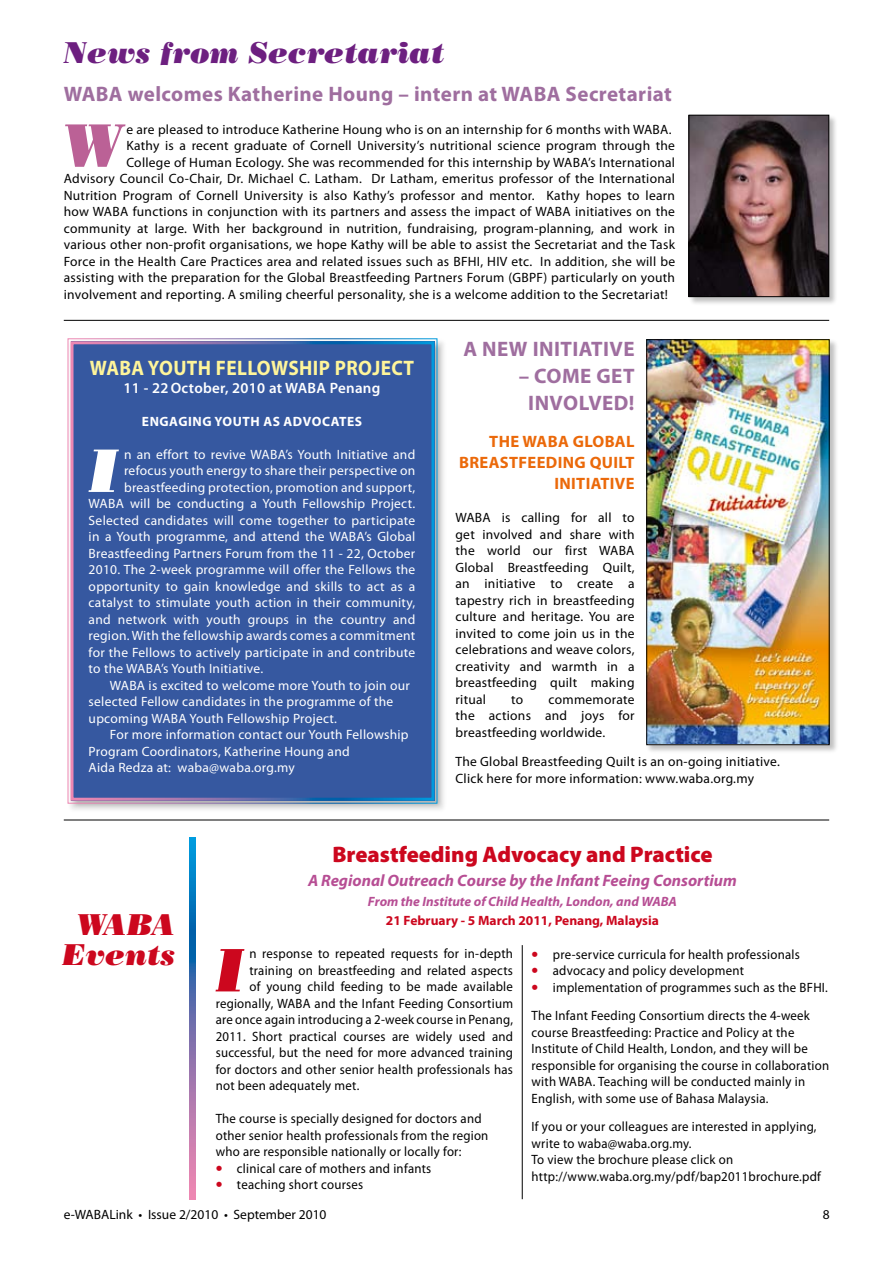
<style>
.page{position:relative;width:893px;height:1263px;background:#fff}
.page>*{position:absolute;margin:0;border:0;box-sizing:border-box;transform-origin:0 0}
.t1{font:italic 61.05px "Bodoni Poster";color:#bb6196}
.t2{font:italic 61.05px "Bodoni Poster";color:#fff}
.t3{font:italic 30px "Bodoni Poster";color:#6d1f80}
.t4{font:italic 30px "Bodoni Poster";color:#cc071e}
.t5{font:900 22.5px "Myriad Pro";color:#cc071e}
.t6{font:700 21px/27px "Myriad Pro";letter-spacing:.02em;color:#9f6e9f;text-align:center}
.t7{font:700 21px "Myriad Pro";letter-spacing:.02em;color:#fff59a;scale:.92 1}
.t8{font:italic 700 16.5px "Myriad Pro";color:#b74e94}
.t9{font:700 16.5px/21px "Myriad Pro";letter-spacing:.02em;color:#eb690a;text-align:right}
.t10{font:600 15px "Myriad Pro";letter-spacing:.02em;color:#fff}
.t11{font:13.5px/16.5px "Myriad Pro";letter-spacing:.02em;color:#000;text-align:justify}
.t12{font:13.5px/16.5px "Myriad Pro";letter-spacing:.02em;color:#000;scale:.95 1}
.t13{font:13.5px "Myriad Pro";letter-spacing:.02em;color:#fff}
.t14{font:italic 700 13.5px "Myriad Pro";color:#b74e94}
.t15{font:700 13.5px "Myriad Pro";color:#cc071e}
.t16{font:13.5px "Myriad Pro";color:#000}
.t17{font:700 13.5px "Myriad Pro";color:#fff}
.s1{font-size:61.05px}
.s2{font-family:"Bodoni Poster";font-style:italic;color:#cc071e}
</style>
<div class="page">
<hr style="left:64px;top:320px;width:765px;height:1px;background:#000">
<div style="left:687px;top:113px;width:152px;height:194px;background:#000;opacity:.25"></div>
<img style="left:690px;top:117px;width:137px;height:178px">
<div style="left:688px;top:115px;width:141px;height:182px;border:1px solid #000"></div>
<div style="left:66px;top:337px;width:381px;height:476px;background:#000;opacity:.3"></div>
<div style="left:67px;top:338px;width:371px;height:466px;background:#3658a0"></div>
<div style="left:645px;top:338px;width:194px;height:417px;background:#000;opacity:.25"></div>
<img style="left:648px;top:341px;width:180px;height:402px">
<div style="left:646px;top:339px;width:184px;height:406px;border:1px solid #000"></div>
<hr style="left:64px;top:820px;width:765px;height:1px;background:#000">
<svg style="left:189px;top:838px;width:7px;height:361px"></svg>
<div style="left:215px;top:1164px;width:8px;height:8px;border:3px solid #fff;border-radius:50%"></div>
<div style="left:215px;top:1181px;width:8px;height:8px;border:3px solid #fff;border-radius:50%"></div>
<div style="left:531px;top:950px;width:8px;height:8px;border:3px solid #fff;border-radius:50%"></div>
<div style="left:531px;top:966px;width:8px;height:9px;border:3px solid #fff;border-radius:50%"></div>
<div style="left:531px;top:983px;width:8px;height:8px;border:3px solid #fff;border-radius:50%"></div>
<hr style="left:522px;top:945px;width:1px;height:254px;background:#000">
<h2 class="t3" style="left:64px;top:34px;width:382px">News from Secretariat</h2>
<h3 class="t6" style="left:64px;top:80px;width:610px">WABA welcomes Katherine Houng – intern at WABA Secretariat</h3>
<h1 class="t1" style="left:64px;top:109px;width:59px">W</h1>
<p class="t11" style="left:126px;top:121px;width:547px">e are pleased to introduce Katherine Houng who is on an internship for 6 months with WABA.</p>
<p class="t11" style="left:126px;top:137px;width:550px">Kathy is a recent graduate of Cornell University’s nutritional science program through the</p>
<p class="t11" style="left:126px;top:154px;width:550px">College of Human Ecology. She was recommended for this internship by WABA’s International</p>
<p class="t11" style="left:64px;top:170px;width:613px">Advisory Council Co-Chair, Dr. Michael C. Latham. Dr Latham, emeritus professor of the International</p>
<p class="t11" style="left:64px;top:187px;width:613px">Nutrition Program of Cornell University is also Kathy’s professor and mentor. Kathy hopes to learn</p>
<p class="t11" style="left:64px;top:203px;width:613px">how WABA functions in conjunction with its partners and assess the impact of WABA initiatives on the</p>
<p class="t11" style="left:64px;top:220px;width:613px">community at large. With her background in nutrition, fundraising, program-planning, and work in</p>
<p class="t11" style="left:64px;top:236px;width:613px">various other non-profit organisations, we hope Kathy will be able to assist the Secretariat and the Task</p>
<p class="t11" style="left:64px;top:253px;width:613px">Force in the Health Care Practices area and related issues such as BFHI, HIV etc. In addition, she will be</p>
<p class="t11" style="left:64px;top:269px;width:613px">assisting with the preparation for the Global Breastfeeding Partners Forum (GBPF) particularly on youth</p>
<p class="t11" style="left:64px;top:286px;width:606px">involvement and reporting. A smiling cheerful personality, she is a welcome addition to the Secretariat!</p>
<h3 class="t7" style="left:90px;top:354px;width:354px">WABA YOUTH FELLOWSHIP PROJECT</h3>
<p class="t10" style="left:124px;top:378px;width:258px">11 - 22 October, 2010 at WABA Penang</p>
<p class="t17" style="left:142px;top:413px;width:18px">Engaging</p>
<p class="t17" style="left:215px;top:413px;width:19px">Youth</p>
<p class="t17" style="left:263px;top:413px;width:40px">as Advocates</p>
<h1 class="t2" style="left:89px;top:434px;width:32px">I</h1>
<p class="t13" style="left:124px;top:446px;width:293px">n an effort to revive WABA’s Youth Initiative and</p>
<p class="t13" style="left:124px;top:463px;width:293px">refocus youth energy to share their perspective on</p>
<p class="t13" style="left:124px;top:479px;width:293px">breastfeeding protection, promotion and support,</p>
<p class="t13" style="left:89px;top:496px;width:328px">WABA will be conducting a Youth Fellowship Project.</p>
<p class="t13" style="left:89px;top:512px;width:328px">Selected candidates will come together to participate</p>
<p class="t13" style="left:89px;top:529px;width:328px">in a Youth programme, and attend the WABA’s Global</p>
<p class="t13" style="left:89px;top:545px;width:328px">Breastfeeding Partners Forum from the 11 - 22, October</p>
<p class="t13" style="left:89px;top:562px;width:328px">2010. The 2-week programme will offer the Fellows the</p>
<p class="t13" style="left:89px;top:578px;width:328px">opportunity to gain knowledge and skills to act as a</p>
<p class="t13" style="left:89px;top:595px;width:328px">catalyst to stimulate youth action in their community,</p>
<p class="t13" style="left:89px;top:611px;width:328px">and network with youth groups in the country and</p>
<p class="t13" style="left:89px;top:628px;width:328px">region. With the fellowship awards comes a commitment</p>
<p class="t13" style="left:89px;top:644px;width:328px">for the Fellows to actively participate in and contribute</p>
<p class="t13" style="left:89px;top:661px;width:176px">to the WABA’s Youth Initiative.</p>
<p class="t13" style="left:110px;top:677px;width:301px">WABA is excited to welcome more Youth to join our</p>
<p class="t13" style="left:89px;top:694px;width:306px">selected Fellow candidates in the programme of the</p>
<p class="t13" style="left:89px;top:710px;width:250px">upcoming WABA Youth Fellowship Project.</p>
<p class="t13" style="left:110px;top:727px;width:300px">For more information contact our Youth Fellowship</p>
<p class="t13" style="left:89px;top:743px;width:263px">Program Coordinators, Katherine Houng and</p>
<p class="t13" style="left:89px;top:760px;width:208px">Aida Redza at: waba@waba.org.my</p>
<h3 class="t6" style="left:463px;top:335px;width:173px">A NEW INITIATIVE</h3>
<h3 class="t6" style="left:519px;top:362px;width:117px">– COME GET<br>INVOLVED!</h3>
<p class="t9" style="left:459px;top:431px;width:177px">THE WABA GLOBAL<br>BREASTFEEDING QUILT<br>INITIATIVE</p>
<p class="t11" style="left:455px;top:509px;width:181px">WABA is calling for all to get involved and share with the world our first WABA Global Breastfeeding Quilt, an initiative to create a tapestry rich in breastfeeding culture and heritage. You are invited to come join us in the celebrations and weave colors, creativity and warmth in a breastfeeding quilt making ritual</p>
<p class="t11" style="left:455px;top:691px;width:181px;text-indent:93px">commemorate the actions and joys for breastfeeding worldwide.</p>
<p class="t11" style="left:455px;top:753px;width:326px">The Global Breastfeeding Quilt is an on-going initiative.<br>Click here for more information: www.waba.org.my</p>
<p class="t11" style="left:511px;top:691px;width:14px">to</p>
<h3 class="t5" style="left:332px;top:840px;width:382px">Breastfeeding Advocacy and Practice</h3>
<p class="t8" style="left:308px;top:870px;width:430px">A Regional Outreach Course by the Infant Feeing Consortium</p>
<p class="t14" style="left:368px;top:893px;width:310px">From the Institute of Child Health, London, and WABA</p>
<h2 class="t4" style="left:78px;top:906px;width:99px">WABA</h2>
<p class="t15" style="left:386px;top:912px;width:275px">21 February - 5 March 2011, Penang, Malaysia</p>
<h2 class="t4" style="left:62px;top:936px;width:184px">Events <span class="s1">I</span></h2>
<p class="t12" style="left:249px;top:945px;width:279px">n response to repeated requests for in-depth</p>
<p class="t12" style="left:531px;top:946px;width:284px"><span class="s2">•</span> pre-service curricula for health professionals</p>
<p class="t12" style="left:531px;top:962px;width:225px"><span class="s2">•</span> advocacy and policy development</p>
<p class="t12" style="left:531px;top:973px;width:313px;line-height:28.5px"><span class="s2">•</span> implementation of programmes such as the BFHI.<br>The Infant Feeding Consortium directs the 4-week</p>
<p class="t12" style="left:531px;top:1024px;width:315px">course Breastfeeding: Practice and Policy at the Institute of Child Health, London, and they will be responsible for organising the course in collaboration with WABA. Teaching will be conducted mainly in English, with some use of Bahasa Malaysia.</p>
<p class="t12" style="left:531px;top:1118px;width:306px">If you or your colleagues are interested in applying, write to waba@waba.org.my.<br>To view the brochure please click on http://www.waba.org.my/pdf/bap2011brochure.pdf</p>
<p class="t12" style="left:249px;top:962px;width:279px">training on breastfeeding and related aspects</p>
<p class="t12" style="left:249px;top:978px;width:279px">of young child feeding to be made available</p>
<p class="t12" style="left:216px;top:995px;width:314px">regionally, WABA and the Infant Feeding Consortium</p>
<p class="t12" style="left:216px;top:1011px;width:314px">are once again introducing a 2-week course in Penang,</p>
<p class="t12" style="left:216px;top:1028px;width:314px">2011. Short practical courses are widely used and</p>
<p class="t12" style="left:216px;top:1044px;width:314px">successful, but the need for more advanced training</p>
<p class="t12" style="left:216px;top:1061px;width:314px">for doctors and other senior health professionals has</p>
<p class="t12" style="left:216px;top:1077px;width:153px">not been adequately met.</p>
<p class="t12" style="left:216px;top:1110px;width:289px">The course is specially designed for doctors and other senior health professionals from the region who are responsible nationally or locally for:</p>
<p class="t12" style="left:216px;top:1160px;width:228px"><span class="s2">•</span> clinical care of mothers and infants</p>
<p class="t12" style="left:216px;top:1176px;width:157px"><span class="s2">•</span> teaching short courses</p>
<p class="t16" style="left:64px;top:1206px;width:264px">e-WABALink • Issue 2/2010 • September 2010</p>
</div>
